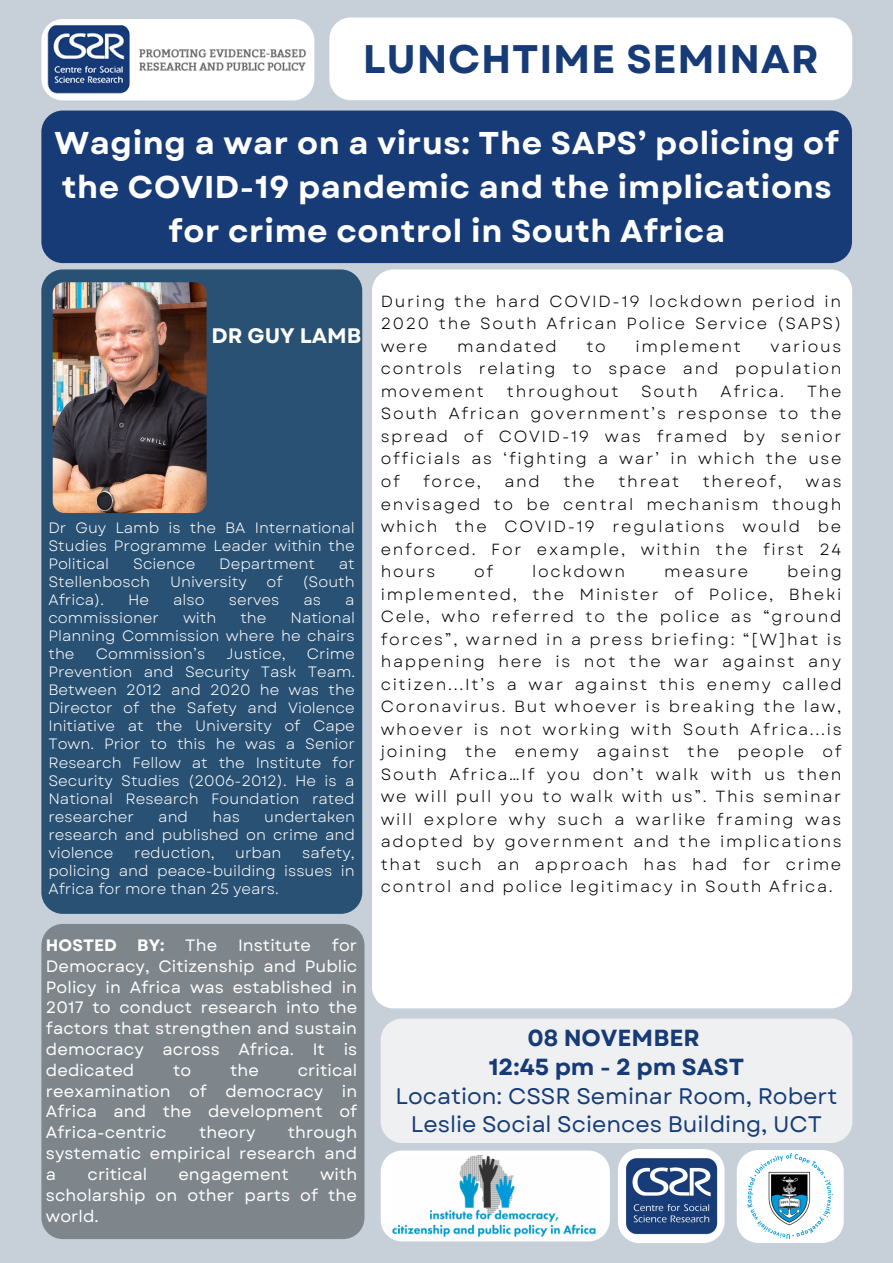
<style>
.page{position:relative;width:893px;height:1263px;background:#c7d0d8}
.page>*{position:absolute;margin:0;border:0;box-sizing:border-box;transform-origin:0 0}
.t1{font:700 39.83px "Garet";letter-spacing:.02em;color:#163b77}
.t2{font:700 31.5px/43.9px "Garet";letter-spacing:.02em;color:#fff;text-align:center}
.t3{font:700 23.25px/29.2px "Garet";color:#163b77;text-align:center}
.t4{font:22.5px/28.1px "Garet";color:#163b77;text-align:center}
.t5{font:700 21px "Garet";color:#fff}
.t6{font:16.5px/20.9px "Garet";letter-spacing:.005em;color:#fff;text-align:justify}
.t7{font:700 16.5px "Garet";letter-spacing:.005em;color:#fff}
.t8{font:16.12px/22.5px "Garet";letter-spacing:.105em;color:#000;text-align:justify}
.t9{font:15px/18px "Garet";color:#fff;text-align:justify}
.s1{font-weight:400}
</style>
<div class="page">
<div style="left:41px;top:269px;width:321px;height:645px;background:#295174;border-radius:21px"></div>
<div style="left:372px;top:269px;width:480px;height:739px;background:#fff;border-radius:21px"></div>
<div style="left:41px;top:111px;width:811px;height:152px;background:#163b77;border-radius:21px"></div>
<svg style="left:41px;top:25px;width:7px;height:69px"></svg>
<img style="left:48px;top:19px;width:266px;height:81px">
<div style="left:329px;top:17px;width:523px;height:83px;background:#fff"></div>
<div style="left:381px;top:1018px;width:471px;height:125px;background:#eff0f2;border-radius:21px"></div>
<img style="left:53px;top:282px;width:154px;height:231px;border-radius:12px">
<svg style="left:381px;top:1150px;width:229px;height:91px;background:#f7f9fa"></svg>
<img style="left:392px;top:1155px;width:206px;height:81px">
<div style="left:618px;top:1149px;width:106px;height:94px;background:#fff;border-radius:21px"></div>
<img style="left:626px;top:1158px;width:91px;height:76px">
<div style="left:41px;top:924px;width:323px;height:315px;background:#7f868b"></div>
<svg style="left:736px;top:1150px;width:107px;height:93px"></svg>
<img style="left:748px;top:1153px;width:84px;height:86px">
<h1 class="t1" style="left:363px;top:30px;width:457px">LUNCHTIME SEMINAR</h1>
<h2 class="t2" style="left:54px;top:121px;width:786px">Waging a war on a virus: The SAPS’ policing of the COVID-19 pandemic and the implications for crime control in South Africa</h2>
<h3 class="t5" style="left:212px;top:321px;width:151px">DR GUY LAMB</h3>
<p class="t9" style="left:48px;top:519px;width:308px">Dr Guy Lamb is the BA International Studies Programme Leader within the Political</p>
<p class="t9" style="left:133px;top:555px;width:64px">Science</p>
<p class="t9" style="left:219px;top:555px;width:97px">Department</p>
<p class="t9" style="left:339px;top:555px;width:17px">at</p>
<p class="t9" style="left:48px;top:573px;width:103px">Stellenbosch</p>
<p class="t9" style="left:170px;top:573px;width:78px">University</p>
<p class="t9" style="left:266px;top:573px;width:18px">of</p>
<p class="t9" style="left:302px;top:573px;width:54px">(South</p>
<p class="t9" style="left:48px;top:591px;width:57px">Africa).</p>
<p class="t9" style="left:128px;top:591px;width:23px">He</p>
<p class="t9" style="left:173px;top:591px;width:33px">also</p>
<p class="t9" style="left:229px;top:591px;width:52px">serves</p>
<p class="t9" style="left:303px;top:591px;width:19px">as</p>
<p class="t9" style="left:345px;top:591px;width:11px">a</p>
<p class="t9" style="left:48px;top:609px;width:112px">commissioner</p>
<p class="t9" style="left:183px;top:609px;width:35px">with</p>
<p class="t9" style="left:240px;top:609px;width:28px">the</p>
<p class="t9" style="left:48px;top:609px;width:308px;text-indent:242px">National Planning Commission where he chairs the</p>
<p class="t9" style="left:96px;top:645px;width:111px">Commission’s</p>
<p class="t9" style="left:227px;top:645px;width:60px">Justice,</p>
<p class="t9" style="left:48px;top:645px;width:308px;text-indent:258px">Crime Prevention and Security Task Team.<br>Between 2012 and 2020 he was the Director of the Safety and Violence Initiative at the University of Cape Town. Prior to this he was a Senior Research Fellow at the Institute for Security Studies (2006-2012). He is a National Research Foundation rated researcher</p>
<p class="t9" style="left:48px;top:807px;width:308px;text-indent:216px">undertaken research and published on crime and violence</p>
<p class="t9" style="left:158px;top:807px;width:31px">and</p>
<p class="t9" style="left:212px;top:807px;width:29px">has</p>
<p class="t9" style="left:48px;top:843px;width:308px;text-indent:254px">safety, policing and peace-building issues in Africa for more than 25 years.</p>
<p class="t9" style="left:134px;top:843px;width:82px">reduction,</p>
<p class="t9" style="left:235px;top:843px;width:48px">urban</p>
<p class="t6" style="left:46px;top:935px;width:313px;text-indent:286px">for Democracy, Citizenship and Public Policy in Africa was established in 2017 to conduct research into the factors that strengthen and sustain democracy across Africa. It is dedicated</p>
<p class="t7" style="left:46px;top:933px;width:173px">HOSTED BY: <span class="s1">The</span></p>
<p class="t6" style="left:238px;top:935px;width:75px">Institute</p>
<p class="t6" style="left:46px;top:1060px;width:313px;text-indent:252px">critical reexamination of democracy in Africa and the development of Africa-centric</p>
<p class="t6" style="left:173px;top:1060px;width:20px">to</p>
<p class="t6" style="left:230px;top:1060px;width:30px">the</p>
<p class="t6" style="left:46px;top:1122px;width:313px;text-indent:242px">through systematic empirical research and a</p>
<p class="t6" style="left:199px;top:1122px;width:58px">theory</p>
<p class="t6" style="left:46px;top:1164px;width:313px;text-indent:274px">with scholarship on other parts of the world.</p>
<p class="t6" style="left:87px;top:1164px;width:61px">critical</p>
<p class="t6" style="left:178px;top:1164px;width:112px">engagement</p>
<p class="t8" style="left:381px;top:290px;width:462px">During the hard COVID-19 lockdown period in 2020 the South African Police Service (SAPS) were</p>
<p class="t8" style="left:457px;top:335px;width:101px">mandated</p>
<p class="t8" style="left:586px;top:335px;width:21px">to</p>
<p class="t8" style="left:635px;top:335px;width:107px">implement</p>
<p class="t8" style="left:381px;top:335px;width:462px;text-indent:390px">various controls relating to space and population movement</p>
<p class="t8" style="left:507px;top:380px;width:113px">throughout</p>
<p class="t8" style="left:641px;top:380px;width:58px">South</p>
<p class="t8" style="left:720px;top:380px;width:65px">Africa.</p>
<p class="t8" style="left:381px;top:380px;width:462px;text-indent:426px">The South African government’s response to the spread of COVID-19 was framed by senior officials as ‘fighting a war’ in which the use of</p>
<p class="t8" style="left:423px;top:470px;width:59px">force,</p>
<p class="t8" style="left:504px;top:470px;width:37px">and</p>
<p class="t8" style="left:563px;top:470px;width:33px">the</p>
<p class="t8" style="left:618px;top:470px;width:62px">threat</p>
<p class="t8" style="left:703px;top:470px;width:81px">thereof,</p>
<p class="t8" style="left:381px;top:470px;width:462px;text-indent:425px">was envisaged to be central mechanism though which the COVID-19 regulations would be enforced. For example, within the first 24 hours</p>
<p class="t8" style="left:474px;top:560px;width:21px">of</p>
<p class="t8" style="left:532px;top:560px;width:95px">lockdown</p>
<p class="t8" style="left:664px;top:560px;width:86px">measure</p>
<p class="t8" style="left:381px;top:560px;width:462px;text-indent:406px">being implemented, the Minister of Police, Bheki Cele, who referred to the police as “ground forces”, warned in a press briefing: “[W]hat is happening here is not the war against any citizen...It’s a war against this enemy called Coronavirus. But whoever is breaking the law, whoever is not working with South Africa...is joining the enemy against the people of South Africa…If you don’t walk with us then we will pull you to walk with us”. This seminar will explore why such a warlike framing was adopted by government and the implications that such an approach has had for crime control and police legitimacy in South Africa.</p>
<h3 class="t3" style="left:489px;top:1023px;width:257px">08 NOVEMBER<br>12:45 pm - 2 pm SAST</h3>
<h3 class="t4" style="left:395px;top:1082px;width:443px">Location: CSSR Seminar Room, Robert<br>Leslie Social Sciences Building, UCT</h3>
</div>
